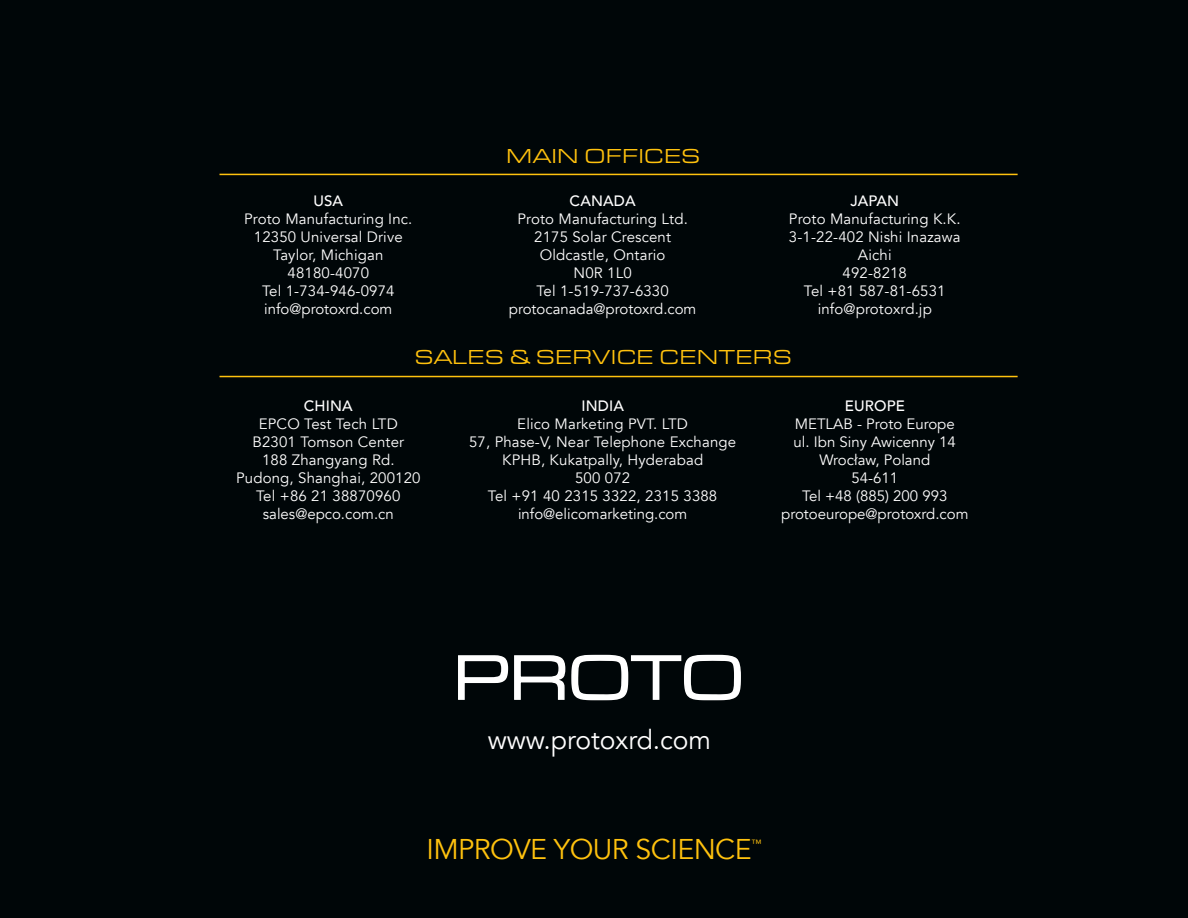
<style>
.page{position:relative;width:1188px;height:918px;background:#000608}
.page>*{position:absolute;margin:0;border:0;box-sizing:border-box;transform-origin:0 0}
.t1{font:28.5px "Avenir";letter-spacing:-.02em;color:#ffc20e}
.t2{font:27px "Avenir";color:#fff}
.t3{font:21px "Eurostile Ext";letter-spacing:.01em;color:#ffc20e}
.t4{font:15px/18px "Avenir";letter-spacing:.01em;color:#fff;text-align:center}
.t5{font:500 15px "Avenir";letter-spacing:.01em;color:#fff}
.t6{font:10.5px "Avenir";color:#ffc20e}
</style>
<div class="page">
<svg style="left:458px;top:654px;width:283px;height:47px"></svg>
<hr style="left:220px;top:174px;width:798px;height:1px;background:#ffc20e">
<hr style="left:220px;top:376px;width:798px;height:1px;background:#ffc20e">
<p class="t5" style="left:313px;top:188px;width:31px">USA</p>
<p class="t4" style="left:244px;top:211px;width:170px">Proto Manufacturing Inc.<br>12350 Universal Drive<br>Taylor, Michigan<br>48180-4070<br>Tel 1-734-946-0974 info@protoxrd.com</p>
<h3 class="t3" style="left:506px;top:141px;width:196px">MAIN OFFICES</h3>
<p class="t5" style="left:570px;top:188px;width:68px">CANADA</p>
<p class="t4" style="left:509px;top:211px;width:189px">Proto Manufacturing Ltd.<br>2175 Solar Crescent<br>Oldcastle, Ontario<br>N0R 1L0<br>Tel 1-519-737-6330 protocanada@protoxrd.com</p>
<p class="t5" style="left:850px;top:188px;width:50px">JAPAN</p>
<p class="t4" style="left:789px;top:211px;width:173px">Proto Manufacturing K.K.<br>3-1-22-402 Nishi Inazawa<br>Aichi<br>492-8218<br>Tel +81 587-81-6531 info@protoxrd.jp</p>
<h3 class="t3" style="left:415px;top:342px;width:379px">SALES &amp; SERVICE CENTERS</h3>
<p class="t5" style="left:304px;top:393px;width:50px">CHINA</p>
<p class="t4" style="left:236px;top:415px;width:186px">EPCO Test Tech LTD<br>B2301 Tomson Center<br>188 Zhangyang Rd.<br>Pudong, Shanghai, 200120<br>Tel +86 21 38870960 sales@epco.com.cn</p>
<p class="t5" style="left:581px;top:393px;width:44px">INDIA</p>
<p class="t4" style="left:469px;top:415px;width:269px">Elico Marketing PVT. LTD<br>57, Phase-V, Near Telephone Exchange<br>KPHB, Kukatpally, Hyderabad<br>500 072<br>Tel +91 40 2315 3322, 2315 3388 info@elicomarketing.com</p>
<p class="t5" style="left:845px;top:393px;width:62px">EUROPE</p>
<p class="t4" style="left:781px;top:415px;width:189px">METLAB - Proto Europe<br>ul. Ibn Siny Awicenny 14<br>Wrocław, Poland<br>54-611<br>Tel +48 (885) 200 993 protoeurope@protoxrd.com</p>
<h2 class="t2" style="left:488px;top:724px;width:225px">www.protoxrd.com</h2>
<h1 class="t1" style="left:426px;top:832px;width:327px">IMPROVE YOUR SCIENCE</h1>
<p class="t6" style="left:751px;top:837px;width:12px">™</p>
</div>
